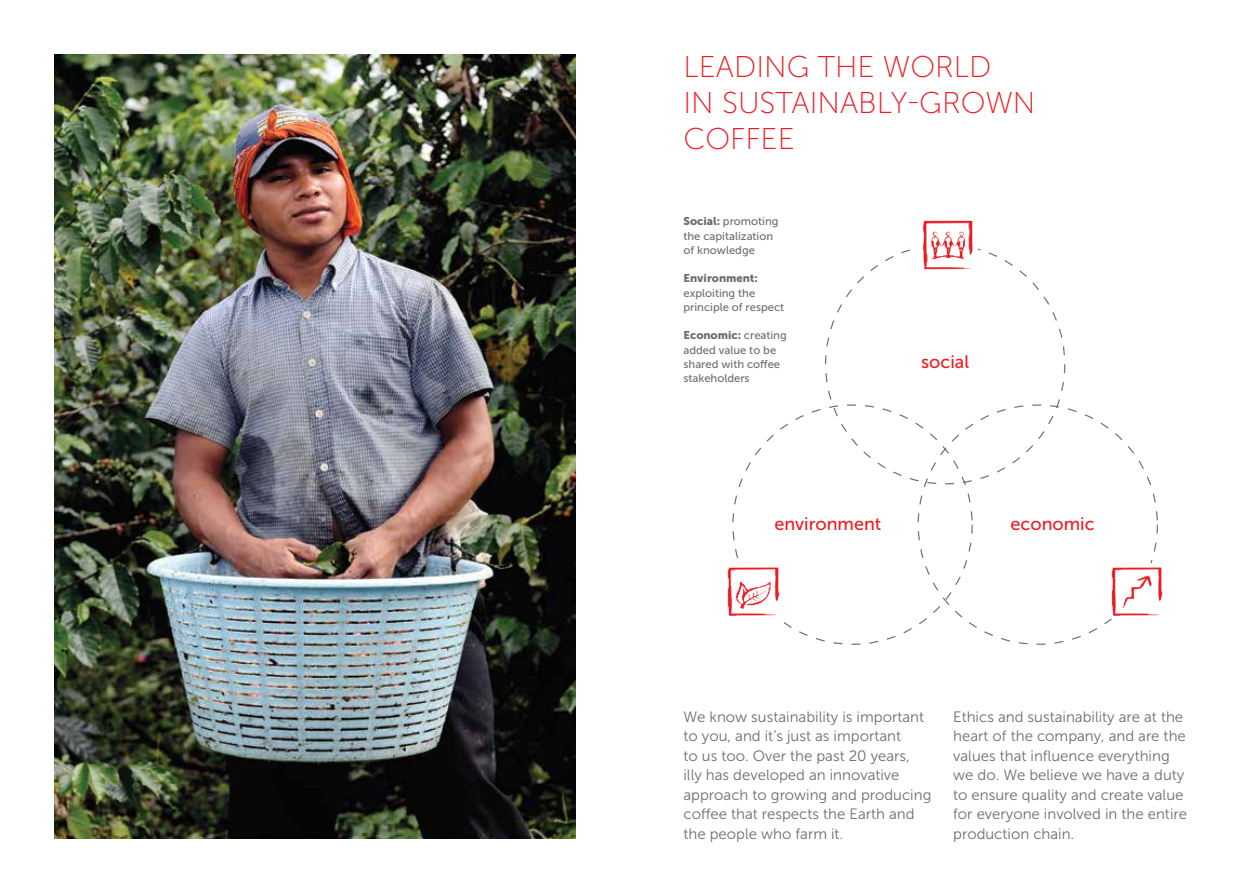
<style>
.page{position:relative;width:1259px;height:893px;background:#fff}
.page>*{position:absolute;margin:0;border:0;box-sizing:border-box;transform-origin:0 0}
.t1{font:30px/36px "Museo Sans 100";color:#ed1d24}
.t2{font:18px "Museo Sans 500";color:#ed1d24}
.t3{font:15px/19.5px "Museo Sans 300";color:#6d6e71}
.t4{font:11.25px/14.2px "Museo Sans 500";color:#6d6e71}
.t5{font:11.25px "Museo Sans 900";color:#6d6e71}
.s1{font-family:"Museo Sans 900"}
.s2{font-family:"Museo Sans 500"}
</style>
<div class="page">
<img style="left:1108px;top:561px;width:55px;height:60px">
<img style="left:727px;top:567px;width:53px;height:49px">
<img style="left:923px;top:220px;width:50px;height:50px">
<img style="left:54px;top:54px;width:521px;height:785px">
<h1 class="t1" style="left:683px;top:49px;width:353px">LEADING THE WORLD<br>IN SUSTAINABLY-GROWN<br>COFFEE</h1>
<p class="t4" style="left:683px;top:214px;width:97px"><span class="s1">Social:</span> promoting the capitalization of knowledge</p>
<p class="t5" style="left:683px;top:272px;width:76px">Environment:</p>
<p class="t4" style="left:683px;top:286px;width:102px">exploiting the principle of respect</p>
<p class="t5" style="left:683px;top:329px;width:105px">Economic: <span class="s2">creating</span></p>
<p class="t4" style="left:683px;top:343px;width:98px">added value to be shared with coffee stakeholders</p>
<p class="t2" style="left:921px;top:352px;width:49px">social</p>
<p class="t2" style="left:774px;top:514px;width:108px">environment</p>
<p class="t2" style="left:1010px;top:514px;width:85px">economic</p>
<p class="t3" style="left:683px;top:707px;width:249px">We know sustainability is important to you, and it’s just as important<br>to us too. Over the past 20 years, illy has developed an innovative approach to growing and producing coffee that respects the Earth and the people who farm it.</p>
<p class="t3" style="left:953px;top:707px;width:235px">Ethics and sustainability are at the heart of the company, and are the values that influence everything we do. We believe we have a duty to ensure quality and create value for everyone involved in the entire production chain.</p>
</div>
